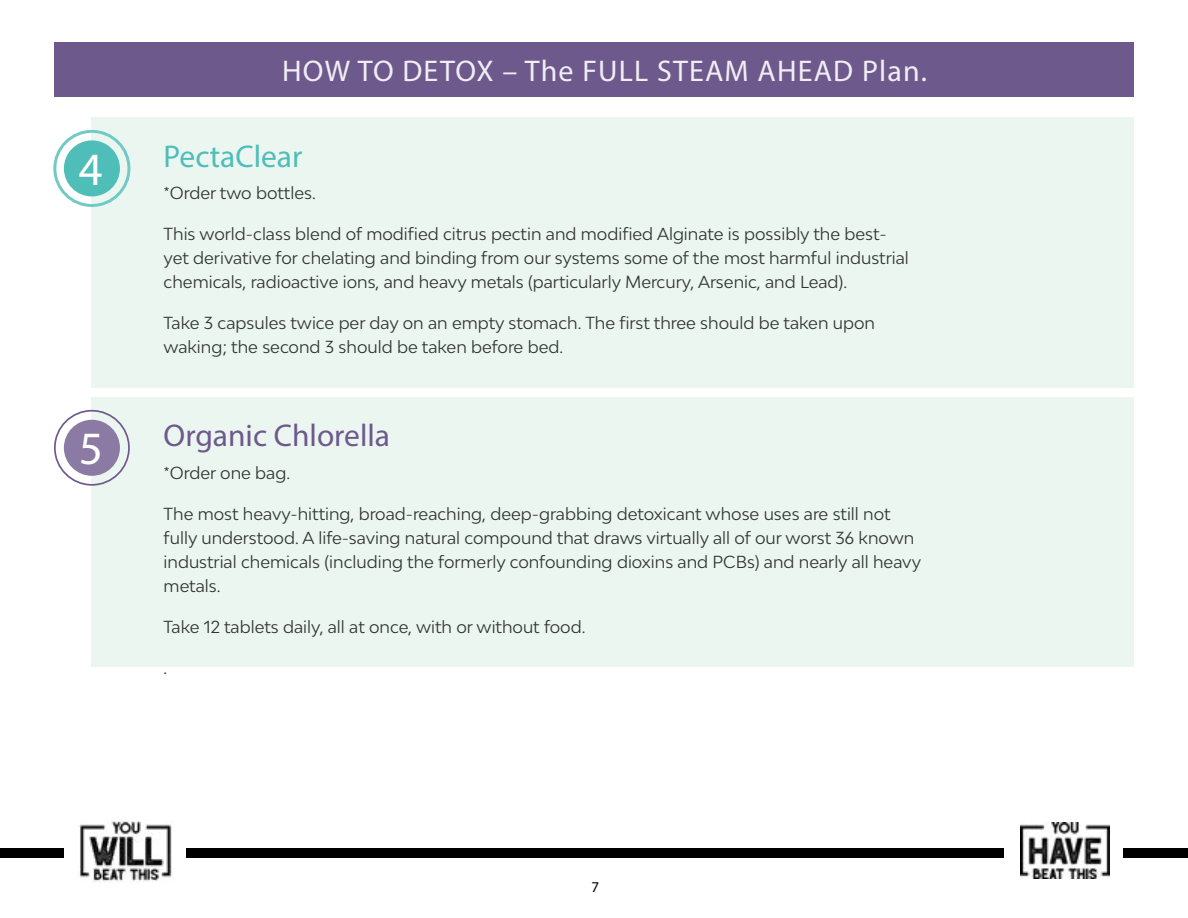
<style>
.page{position:relative;width:1188px;height:918px;background:#fff}
.page>*{position:absolute;margin:0;border:0;box-sizing:border-box;transform-origin:0 0}
.t1{font:46.5px "Myriad Pro";color:#fff}
.t2{font:31.5px "Myriad Pro";color:#6e598c}
.t3{font:31.5px "Myriad Pro";color:#4fbdb8}
.t4{font:30px "Myriad Pro";letter-spacing:.04em;color:#f0eef4}
.t5{font:16.5px/24px "Bw Modelica";color:#333}
.t6{font:15px "Myriad Pro";color:#000}
</style>
<div class="page">
<div style="left:187px;top:849px;width:817px;height:9px;background:#000"></div>
<div style="left:0;top:849px;width:64px;height:9px;background:#000"></div>
<div style="left:1123px;top:849px;width:65px;height:9px;background:#000"></div>
<img style="left:79px;top:821px;width:93px;height:62px">
<img style="left:1020px;top:822px;width:89px;height:57px">
<div style="left:54px;top:43px;width:1080px;height:54px;background:#6e598c"></div>
<div style="left:92px;top:117px;width:1042px;height:270px;background:#ebf6f1"></div>
<div style="left:92px;top:397px;width:1042px;height:270px;background:#ebf6f1"></div>
<div style="left:64px;top:140px;width:56px;height:56px;background:#4fbdb8;border-radius:50%"></div>
<div style="left:64px;top:420px;width:56px;height:56px;background:#8b7aa3;border-radius:50%"></div>
<div style="left:54px;top:410px;width:76px;height:76px;border:2px solid #6e598c;border-radius:50%"></div>
<div style="left:53px;top:130px;width:77px;height:77px;border:3px solid #72cac6;border-radius:50%"></div>
<h1 class="t1" style="left:79px;top:141px;width:25px">4</h1>
<h1 class="t1" style="left:79px;top:420px;width:25px">5</h1>
<h3 class="t4" style="left:282px;top:52px;width:646px">HOW TO DETOX – The FULL STEAM AHEAD Plan.</h3>
<h2 class="t3" style="left:164px;top:137px;width:140px">PectaClear</h2>
<p class="t5" style="left:164px;top:181px;width:154px">*Order two bottles.</p>
<p class="t5" style="left:164px;top:222px;width:724px">This world-class blend of modified citrus pectin and modified Alginate is possibly the best-</p>
<p class="t5" style="left:164px;top:270px;width:685px">chemicals, radioactive ions, and heavy metals (particularly Mercury, Arsenic, and Lead .(</p>
<p class="t5" style="left:164px;top:311px;width:713px">Take 3 capsules twice per day on an empty stomach. The first three should be taken upon waking; the second 3 should be taken before bed.</p>
<p class="t5" style="left:164px;top:246px;width:747px">yet derivative for chelating and binding from our systems some of the most harmful industrial</p>
<h2 class="t2" style="left:164px;top:416px;width:228px">Organic Chlorella</h2>
<p class="t5" style="left:164px;top:460px;width:128px">*Order one bag.</p>
<p class="t5" style="left:164px;top:501px;width:759px">The most heavy-hitting, broad-reaching, deep-grabbing detoxicant whose uses are still not fully understood A. life-saving natural compound that draws virtually all of our worst 36 known industrial chemicals (including the formerly confounding dioxins and PCBs) and nearly all heavy metals.</p>
<p class="t5" style="left:164px;top:614px;width:423px">Take 12 tablets daily, all at once, with or without food.</p>
<p class="t5" style="left:164px;top:655px;width:5px">.</p>
<p class="t6" style="left:592px;top:877px;width:9px">7</p>
</div>
